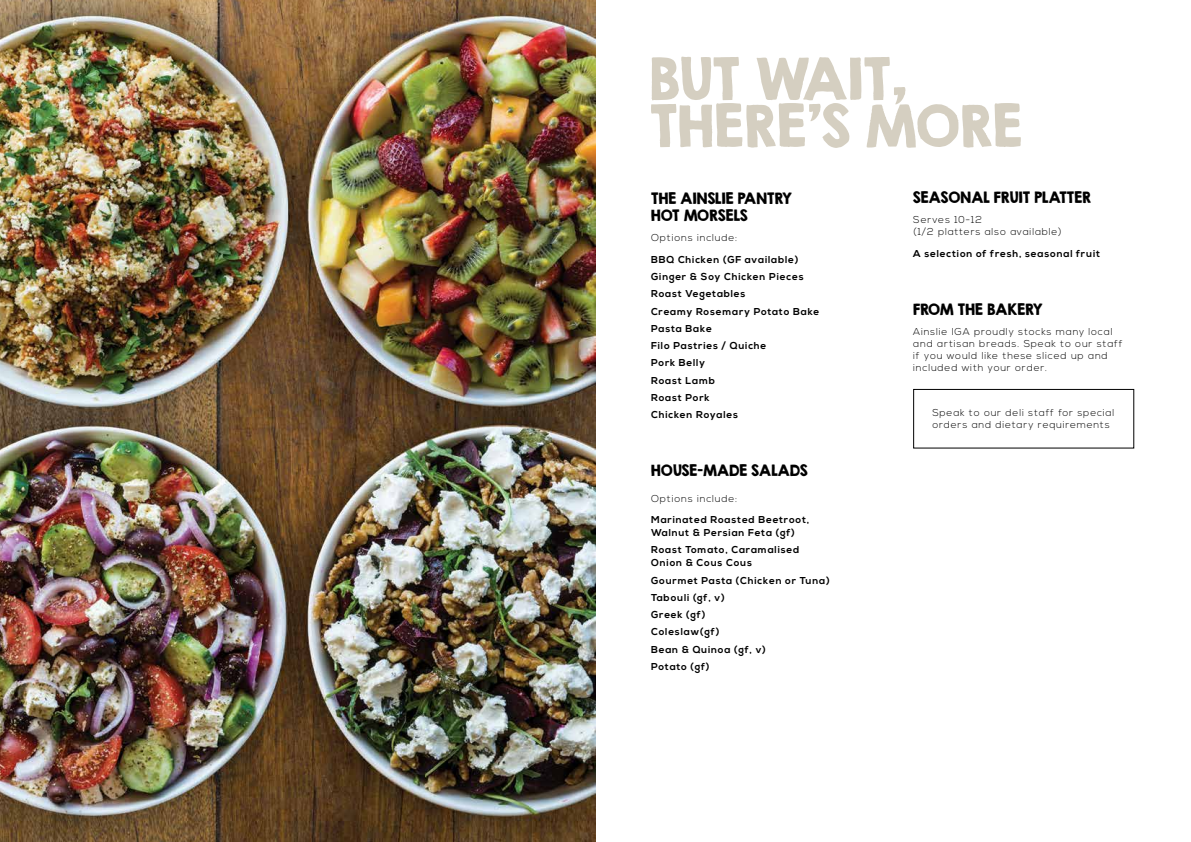
<style>
.page{position:relative;width:1191px;height:842px;background:#fff}
.page>*{position:absolute;margin:0;border:0;box-sizing:border-box;transform-origin:0 0}
.t1{font:52px/47px "KG Second Chances Solid";color:#d5cfc1}
.t2{font:14px/17px "KG Second Chances Solid";color:#000}
.t3{font:700 10px/17.2px "Nexa";letter-spacing:.08em;color:#000}
.t4{font:300 10px/12px "Nexa";letter-spacing:.08em;color:#000}
</style>
<div class="page">
<img style="left:0;top:0;width:595px;height:842px">
<div style="left:913px;top:389px;width:221px;height:60px;border:1px solid #000"></div>
<h1 class="t1" style="left:650px;top:55px;width:374px">BUT WAIT,<br>THERE’S MORE</h1>
<h2 class="t2" style="left:651px;top:189px;width:143px">THE AINSLIE PANTRY<br>HOT MORSELS</h2>
<p class="t4" style="left:651px;top:232px;width:88px">Options include:</p>
<p class="t3" style="left:651px;top:251px;width:170px">BBQ Chicken (GF available)<br>Ginger &amp; Soy Chicken Pieces<br>Roast Vegetables<br>Creamy Rosemary Potato Bake<br>Pasta Bake<br>Filo Pastries / Quiche<br>Pork Belly<br>Roast Lamb<br>Roast Pork<br>Chicken Royales</p>
<h2 class="t2" style="left:651px;top:462px;width:158px">HOUSE-MADE SALADS</h2>
<p class="t4" style="left:651px;top:493px;width:88px">Options include:</p>
<p class="t3" style="left:651px;top:514px;width:160px;line-height:13px">Marinated Roasted Beetroot,<br>Walnut &amp; Persian Feta (gf)</p>
<p class="t3" style="left:651px;top:544px;width:150px;line-height:13px">Roast Tomato, Caramalised<br>Onion &amp; Cous Cous</p>
<p class="t3" style="left:651px;top:572px;width:180px">Gourmet Pasta (Chicken or Tuna)<br>Tabouli (gf, v)<br>Greek (gf)<br>Coleslaw(gf)<br>Bean &amp; Quinoa (gf, v)<br>Potato (gf)</p>
<h2 class="t2" style="left:913px;top:188px;width:180px">SEASONAL FRUIT PLATTER</h2>
<p class="t4" style="left:913px;top:214px;width:150px">Serves 10-12<br>(1/2 platters also available)</p>
<p class="t3" style="left:913px;top:245px;width:188px">A selection of fresh, seasonal fruit</p>
<h2 class="t2" style="left:913px;top:300px;width:131px">FROM THE BAKERY</h2>
<p class="t4" style="left:913px;top:326px;width:211px">Ainslie IGA proudly stocks many local and artisan breads. Speak to our staff if you would like these sliced up and included with your order.</p>
<p class="t4" style="left:932px;top:407px;width:183px">Speak to our deli staff for special orders and dietary requirements</p>
</div>
